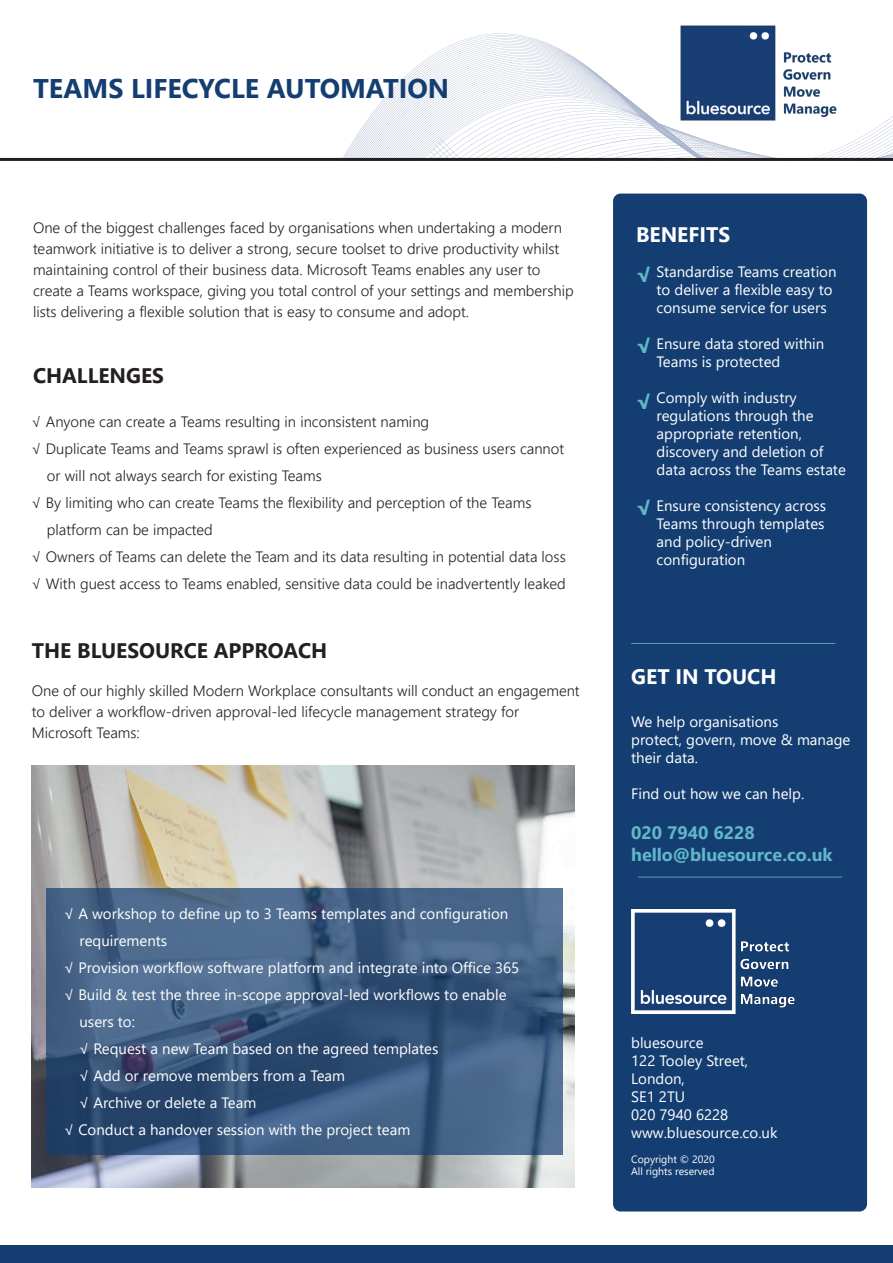
<style>
.page{position:relative;width:893px;height:1263px;background:#fff}
.page>*{position:absolute;margin:0;border:0;box-sizing:border-box;transform-origin:0 0}
.t1{font:700 27px "Segoe UI";color:#143e71}
.t2{font:700 21px "Segoe UI";color:#231f20}
.t3{font:700 21px "Segoe UI";color:#fff}
.t4{font:21px "Segoe UI Black";color:#61b7c8}
.t5{font:700 18px/21.6px "Segoe UI";color:#61b7c8}
.t6{font:300 15px/21px "Segoe UI";color:#231f20}
.t7{font:15px/18px "Segoe UI";color:#fff}
.t8{font:10.5px/12.6px "Segoe UI";color:#fff}
</style>
<div class="page">
<div style="left:613px;top:194px;width:254px;height:1017px;background:#143e71;border-radius:8px"></div>
<img style="left:631px;top:910px;width:164px;height:104px">
<img style="left:32px;top:766px;width:542px;height:422px">
<svg style="left:46px;top:888px;width:516px;height:267px;background:#3f5c81"></svg>
<svg style="left:319px;top:25px;width:574px;height:133px"></svg>
<hr style="left:0;top:158px;width:893px;height:3px;background:#231f20">
<div style="left:0;top:1245px;width:893px;height:18px;background:#143e71"></div>
<h1 class="t1" style="left:33px;top:63px;width:418px">TEAMS LIFECYCLE AUTOMATION</h1>
<p class="t6" style="left:33px;top:215px;width:542px">One of the biggest challenges faced by organisations when undertaking a modern teamwork initiative is to deliver a strong, secure toolset to drive productivity whilst maintaining control of their business data. Microsoft Teams enables any user to create a Teams workspace, giving you total control of your settings and membership lists delivering a flexible solution that is easy to consume and adopt.</p>
<h2 class="t2" style="left:33px;top:356px;width:133px">CHALLENGES</h2>
<p class="t6" style="left:32px;top:409px;width:399px">√ Anyone can create a Teams resulting in inconsistent naming</p>
<p class="t6" style="left:32px;top:436px;width:534px">√ Duplicate Teams and Teams sprawl is often experienced as business users cannot</p>
<p class="t6" style="left:47px;top:463px;width:276px">or will not always search for existing Teams</p>
<p class="t6" style="left:32px;top:490px;width:501px">√ By limiting who can create Teams the flexibility and perception of the Teams</p>
<p class="t6" style="left:47px;top:517px;width:167px">platform can be impacted</p>
<p class="t6" style="left:32px;top:544px;width:535px">√ Owners of Teams can delete the Team and its data resulting in potential data loss</p>
<p class="t6" style="left:32px;top:571px;width:535px">√ With guest access to Teams enabled, sensitive data could be inadvertently leaked</p>
<h2 class="t2" style="left:32px;top:631px;width:297px">THE BLUESOURCE APPROACH</h2>
<p class="t6" style="left:32px;top:679px;width:549px">One of our highly skilled Modern Workplace consultants will conduct an engagement to deliver a workflow-driven approval-led lifecycle management strategy for<br>Microsoft Teams:</p>
<p class="t7" style="left:64px;top:903px;width:445px">√ A workshop to define up to 3 Teams templates and configuration</p>
<p class="t7" style="left:80px;top:930px;width:89px">requirements</p>
<p class="t7" style="left:64px;top:957px;width:456px">√ Provision workflow software platform and integrate into Office 365</p>
<p class="t7" style="left:64px;top:984px;width:443px">√ Build &amp; test the three in-scope approval-led workflows to enable</p>
<p class="t7" style="left:80px;top:1011px;width:57px">users to:</p>
<p class="t7" style="left:80px;top:1038px;width:360px">√ Request a new Team based on the agreed templates</p>
<p class="t7" style="left:80px;top:1065px;width:267px">√ Add or remove members from a Team</p>
<p class="t7" style="left:80px;top:1092px;width:178px">√ Archive or delete a Team</p>
<p class="t7" style="left:64px;top:1119px;width:347px">√ Conduct a handover session with the project team</p>
<h2 class="t3" style="left:636px;top:215px;width:96px">BENEFITS</h2>
<p class="t7" style="left:656px;top:261px;width:182px">Standardise Teams creation to deliver a flexible easy to consume service for users</p>
<p class="t7" style="left:656px;top:333px;width:169px">Ensure data stored within<br>Teams is protected</p>
<p class="t7" style="left:656px;top:387px;width:191px">Comply with industry regulations through the appropriate retention, discovery and deletion of data across the Teams estate</p>
<p class="t7" style="left:656px;top:495px;width:171px">Ensure consistency across<br>Teams through templates and policy-driven configuration</p>
<h2 class="t4" style="left:637px;top:259px;width:15px">√</h2>
<h2 class="t4" style="left:637px;top:330px;width:15px">√</h2>
<h2 class="t4" style="left:637px;top:386px;width:15px">√</h2>
<h2 class="t4" style="left:637px;top:492px;width:15px">√</h2>
<h2 class="t3" style="left:631px;top:657px;width:147px">GET IN TOUCH</h2>
<p class="t7" style="left:631px;top:712px;width:221px">We help organisations<br>protect, govern, move &amp; manage their data.</p>
<p class="t7" style="left:631px;top:784px;width:175px">Find out how we can help.</p>
<p class="t5" style="left:631px;top:820px;width:203px">020 7940 6228 hello@bluesource.co.uk</p>
<p class="t7" style="left:631px;top:1032px;width:148px">bluesource<br>122 Tooley Street,<br>London,<br>SE1 2TU<br>020 7940 6228 www.bluesource.co.uk</p>
<p class="t8" style="left:631px;top:1152px;width:85px">Copyright © 2020<br>All rights reserved</p>
</div>
